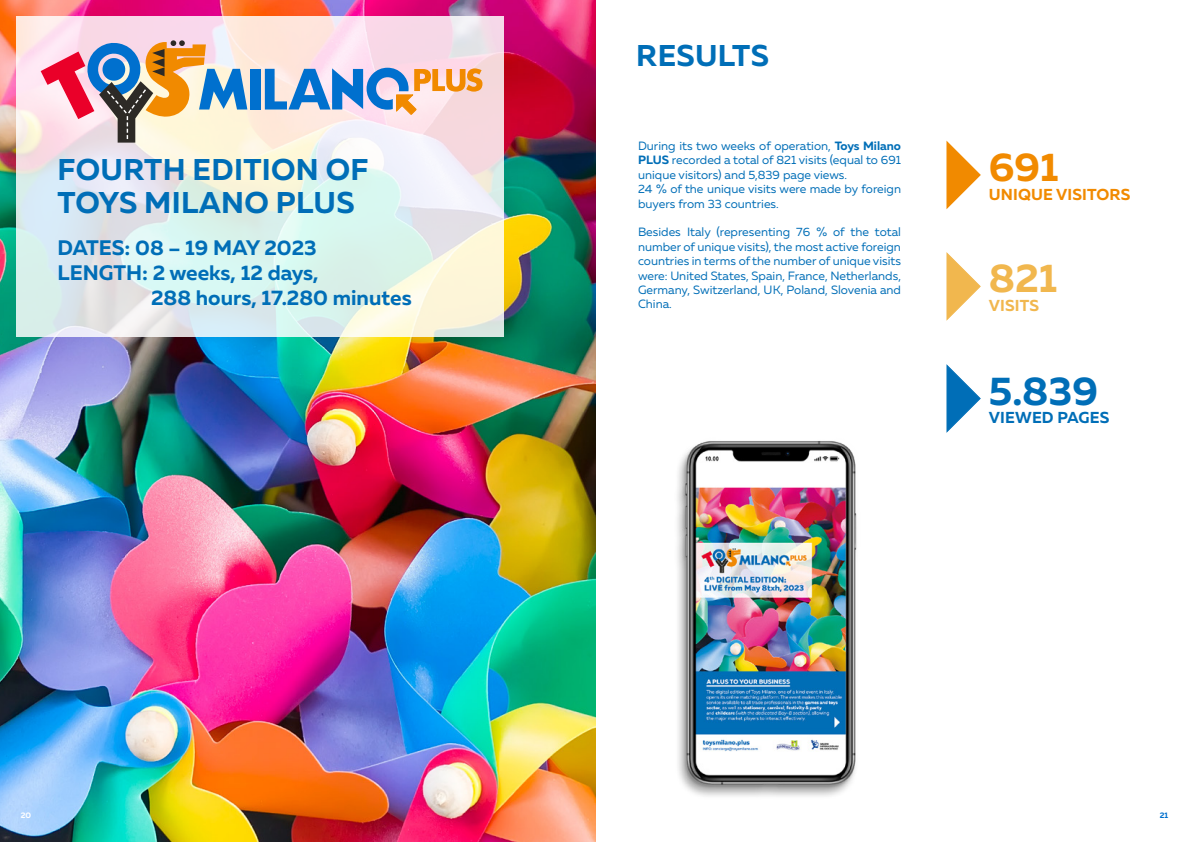
<style>
.page{position:relative;width:1191px;height:842px;background:#fff}
.page>*{position:absolute;margin:0;border:0;box-sizing:border-box;transform-origin:0 0}
.t1{font:700 40px "Muller";color:#006eb7}
.t2{font:700 40px "Muller";color:#f1b74e}
.t3{font:700 40px "Muller";color:#f18a00}
.t4{font:700 30px/33px "Muller";letter-spacing:.01em;color:#006eb7}
.t5{font:700 21px "Muller";color:#006eb7}
.t6{font:700 15.8px "Muller";letter-spacing:.01em;color:#f18a00}
.t7{font:700 15.8px "Muller";letter-spacing:.01em;color:#006eb7}
.t8{font:700 15.8px "Muller";letter-spacing:.01em;color:#f1b74e}
.t9{font:12px/14.4px "Muller";color:#006eb7}
.t10{font:700 8px "Muller";color:#fff}
.t11{font:700 8px "Muller";color:#0070ce}
.s1{font-weight:700}
</style>
<div class="page">
<img style="left:0;top:0;width:595px;height:842px">
<img style="left:595px;top:407px;width:262px;height:435px">
<svg style="left:17px;top:16px;width:487px;height:321px;background:#e9ece9"></svg>
<svg style="left:946px;top:141px;width:34px;height:68px"></svg>
<svg style="left:946px;top:252px;width:34px;height:69px"></svg>
<svg style="left:946px;top:364px;width:34px;height:69px"></svg>
<div style="left:250px;top:69px;width:11px;height:41px;background:#0070ce"></div>
<svg style="left:41px;top:40px;width:206px;height:103px;background:#c6b0ab"></svg>
<svg style="left:265px;top:68px;width:217px;height:47px;background:#afb5c5"></svg>
<h2 class="t4" style="left:58px;top:153px;width:312px">FOURTH EDITION OF<br>TOYS MILANO PLUS</h2>
<h3 class="t5" style="left:57px;top:234px;width:261px">DATES: 08 – 19 MAY 2023</h3>
<h3 class="t5" style="left:57px;top:260px;width:263px">LENGTH: 2 weeks, 12 days,</h3>
<h3 class="t5" style="left:151px;top:285px;width:262px">288 hours, 17.280 minutes</h3>
<h2 class="t4" style="left:636px;top:39px;width:134px">RESULTS</h2>
<p class="t9" style="left:638px;top:138px;width:264px">During its two weeks of operation, <span class="s1">Toys Milano PLUS</span> recorded a total of 821 visits (equal to 691 unique visitors) and 5,839 page views.<br>24 % of the unique visits were made by foreign buyers from 33 countries.</p>
<p class="t9" style="left:638px;top:225px;width:264px;text-align:justify">Besides Italy (representing 76 % of the total number of unique visits), the most active foreign countries in terms of the number of unique visits were: United States, Spain, France, Netherlands, Germany, Switzerland, UK, Poland, Slovenia and China.</p>
<h1 class="t3" style="left:988px;top:142px;width:71px">691</h1>
<h3 class="t6" style="left:988px;top:185px;width:143px">UNIQUE VISITORS</h3>
<h1 class="t2" style="left:988px;top:253px;width:70px">821</h1>
<h3 class="t8" style="left:988px;top:296px;width:52px">VISITS</h3>
<h1 class="t1" style="left:988px;top:366px;width:111px">5.839</h1>
<h3 class="t7" style="left:988px;top:408px;width:122px">VIEWED PAGES</h3>
<p class="t10" style="left:21px;top:811px;width:12px">20</p>
<p class="t11" style="left:1159px;top:811px;width:10px">21</p>
</div>
